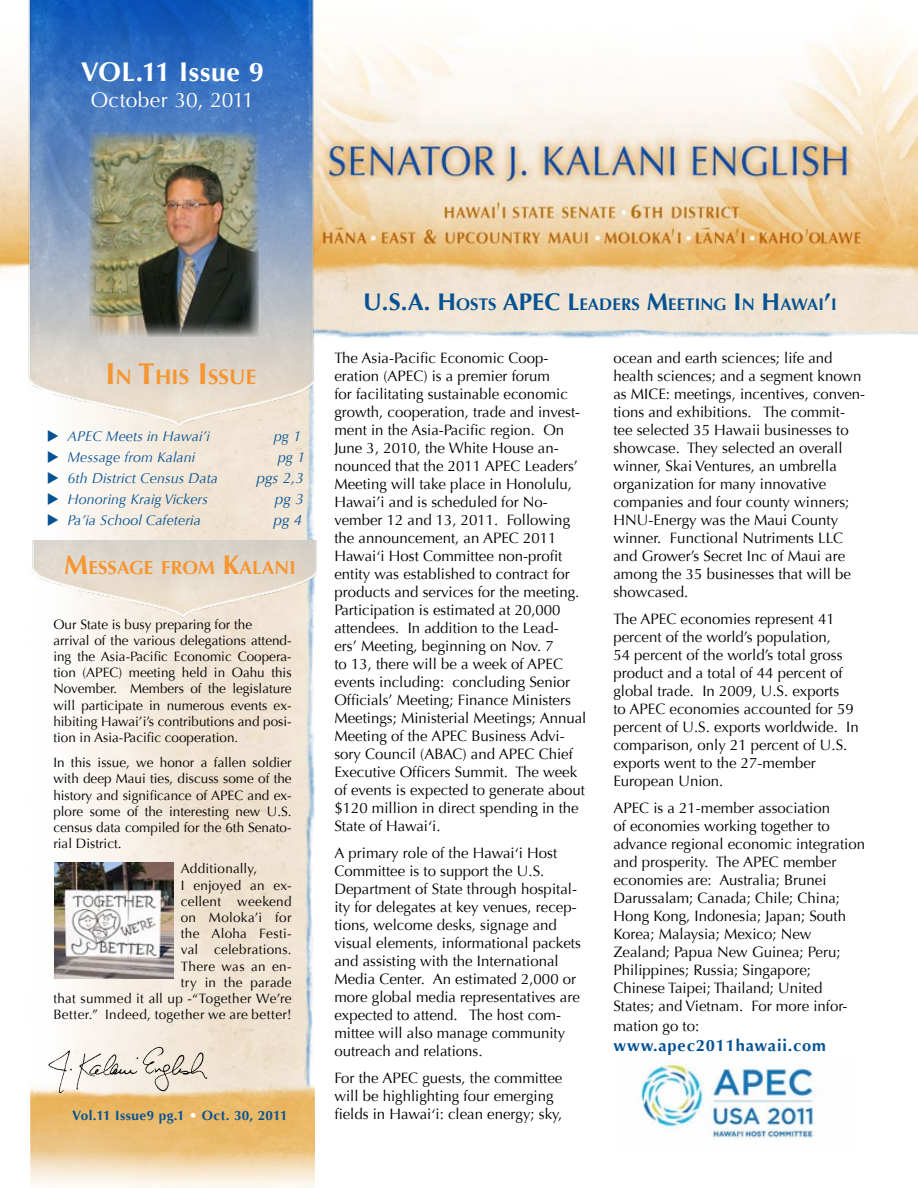
<style>
.page{position:relative;width:918px;height:1188px;background:#fff}
.page>*{position:absolute;margin:0;border:0;box-sizing:border-box;transform-origin:0 0}
.t1{font:700 27px "Optima";letter-spacing:.02em;color:#fff}
.t2{font:21px "Optima";letter-spacing:.01em;color:#fff}
.t3{font:700 21px "Optima";letter-spacing:.005em;color:#f69531}
.t4{font:700 18.9px "Optima";letter-spacing:.005em;color:#f69531}
.t5{font:700 16.8px "Optima";letter-spacing:.005em;color:#045293}
.t6{font:700 16.5px "Optima";letter-spacing:.05em;color:#045293}
.t7{font:15px/18px "Optima";color:#000}
.t8{font:italic 15px "Optima";letter-spacing:.005em;color:#045293}
.t9{font:italic 14.25px "Optima";letter-spacing:.005em;color:#045293}
.t10{font:13.5px/16.2px "Optima";color:#000}
.t11{font:13.5px "Optima";letter-spacing:.02em;color:#000}
.t12{font:13.5px "Optima";letter-spacing:.025em;color:#000}
.t13{font:13.5px "Optima";letter-spacing:.03em;color:#000}
.t14{font:700 13.5px "Optima";letter-spacing:.03em;color:#045293}
.s1{font-size:30px}
.s2{font-size:27px}
.s3{color:#fff}
.s4{font-size:24px}
</style>
<div class="page">
<img style="left:329px;top:291px;width:589px;height:48px">
<img style="left:32px;top:459px;width:285px;height:609px">
<img style="left:0;top:33px;width:918px;height:258px">
<img style="left:30px;top:1068px;width:285px;height:120px">
<img style="left:5px;top:0;width:324px;height:459px">
<img style="left:32px;top:541px;width:285px;height:108px">
<img style="left:35px;top:1044px;width:179px;height:56px">
<img style="left:89px;top:132px;width:170px;height:205px">
<img style="left:54px;top:863px;width:120px;height:116px">
<img style="left:640px;top:1063px;width:176px;height:78px">
<svg style="left:48px;top:430px;width:10px;height:12px"></svg>
<svg style="left:48px;top:451px;width:10px;height:12px"></svg>
<svg style="left:48px;top:472px;width:10px;height:12px"></svg>
<svg style="left:48px;top:493px;width:10px;height:12px"></svg>
<svg style="left:48px;top:514px;width:10px;height:12px"></svg>
<h1 class="t1" style="left:81px;top:57px;width:185px">VOL.11 Issue 9</h1>
<h2 class="t2" style="left:91px;top:87px;width:165px">October 30, 2011</h2>
<h2 class="t3" style="left:105px;top:365px;width:152px"><span class="s1">I</span>N <span class="s1">T</span>HIS <span class="s1">I</span>SSUE</h2>
<p class="t9" style="left:68px;top:428px;width:144px">APEC Meets in Hawai’i</p>
<p class="t9" style="left:274px;top:428px;width:29px">pg 1</p>
<p class="t9" style="left:68px;top:449px;width:129px">Message from Kalani</p>
<p class="t9" style="left:278px;top:449px;width:29px">pg 1</p>
<p class="t9" style="left:68px;top:470px;width:152px">6th District Census Data</p>
<p class="t8" style="left:256px;top:469px;width:49px">pgs 2,3</p>
<p class="t9" style="left:68px;top:491px;width:142px">Honoring Kraig Vickers</p>
<p class="t8" style="left:275px;top:490px;width:30px">pg 3</p>
<p class="t9" style="left:68px;top:512px;width:135px">Pa’ia School Cafeteria</p>
<p class="t8" style="left:273px;top:511px;width:30px">pg 4</p>
<p class="t4" style="left:64px;top:556px;width:230px"><span class="s2">M</span>ESSAGE FROM <span class="s2">K</span>ALANI</p>
<p class="t10" style="left:53px;top:616px;width:240px">Our State is busy preparing for the arrival of the various delegations attend&shy;ing the Asia-Pacific Economic Coopera&shy;tion (APEC) meeting held in Oahu this November. Members of the legislature will participate in numerous events ex&shy;hibiting Hawai’i’s contributions and posi&shy;tion in Asia-Pacific cooperation.</p>
<p class="t10" style="left:53px;top:755px;width:240px;text-align:justify">In this issue, we honor a fallen soldier with deep Maui ties, discuss some of the history and significance of APEC and ex&shy;plore some of the interesting new U.S. census data compiled for the 6th Senato&shy;rial District.</p>
<p class="t10" style="left:181px;top:861px;width:78px">Additionally,</p>
<p class="t10" style="left:181px;top:877px;width:112px">I enjoyed an ex-</p>
<p class="t11" style="left:181px;top:893px;width:112px">cellent weekend</p>
<p class="t12" style="left:181px;top:910px;width:112px">on Moloka’i for</p>
<p class="t12" style="left:181px;top:926px;width:112px">the Aloha Festi-</p>
<p class="t11" style="left:181px;top:942px;width:112px">val celebrations.</p>
<p class="t12" style="left:181px;top:958px;width:112px">There was an en-</p>
<p class="t12" style="left:181px;top:974px;width:112px">try in the parade</p>
<p class="t11" style="left:53px;top:991px;width:240px">that summed it all up -“Together We’re</p>
<p class="t13" style="left:53px;top:1007px;width:240px">Better.” Indeed, together we are better!</p>
<p class="t14" style="left:72px;top:1108px;width:217px">Vol.11 Issue9 pg.1 <span class="s3">•</span> Oct. 30, 2011</p>
<p class="t5" style="left:363px;top:295px;width:472px"><span class="s4">U .S.A. H</span> OSTS <span class="s4">APEC L</span>EADERS <span class="s4">M</span>EETI NG <span class="s4">I</span>N <span class="s4">H</span> AWAI <span class="s4">’</span>I</p>
<p class="t7" style="left:334px;top:349px;width:253px">The Asia-Pacific Economic Coop&shy;eration (APEC) is a premier forum<br>for facilitating sustainable economic growth, cooperation, trade and invest&shy;ment in the Asia-Pacific region. On June 3, 2010, the White House an&shy;nounced that the 2011 APEC Leaders’ Meeting will take place in Honolulu, Hawai’i and is scheduled for No&shy;vember 12 and 13, 2011. Following the announcement, an APEC 2011<br>Hawai‘i Host Committee non-profit entity was established to contract for products and services for the meeting.<br>Participation is estimated at 20,000 attendees. In addition to the Lead-<br>ers’ Meeting, beginning on Nov. 7<br>to 13, there will be a week of APEC events including: concluding Senior Officials’ Meeting; Finance Ministers Meetings; Ministerial Meetings; Annual Meeting of the APEC Business Advi&shy;sory Council (ABAC) and APEC Chief Executive Officers Summit. The week of events is expected to generate about $120 million in direct spending in the State of Hawai‘i.</p>
<p class="t7" style="left:334px;top:844px;width:248px">A primary role of the Hawai‘i Host Committee is to support the U.S.<br>Department of State through hospital&shy;ity for delegates at key venues, recep&shy;tions, welcome desks, signage and visual elements, informational packets and assisting with the International Media Center. An estimated 2,000 or more global media representatives are expected to attend. The host com&shy;mittee will also manage community outreach and relations.</p>
<p class="t7" style="left:334px;top:1069px;width:230px">For the APEC guests, the committee will be highlighting four emerging fields in Hawai‘i: clean energy; sky,</p>
<p class="t7" style="left:613px;top:349px;width:253px">ocean and earth sciences; life and health sciences; and a segment known as MICE: meetings, incentives, conven&shy;tions and exhibitions. The commit&shy;tee selected 35 Hawaii businesses to showcase. They selected an overall winner, Skai Ventures, an umbrella organization for many innovative companies and four county winners; HNU-Energy was the Maui County winner. Functional Nutriments LLC and Grower’s Secret Inc of Maui are among the 35 businesses that will be showcased.</p>
<p class="t7" style="left:613px;top:610px;width:247px">The APEC economies represent 41 percent of the world’s population,<br>54 percent of the world’s total gross product and a total of 44 percent of global trade. In 2009, U.S. exports<br>to APEC economies accounted for 59 percent of U.S. exports worldwide. In comparison, only 21 percent of U.S. exports went to the 27-member<br>European Union.</p>
<p class="t7" style="left:613px;top:799px;width:253px">APEC is a 21-member association<br>of economies working together to advance regional economic integration and prosperity. The APEC member economies are: Australia; Brunei Darussalam; Canada; Chile; China; Hong Kong, Indonesia; Japan; South Korea; Malaysia; Mexico; New Zealand; Papua New Guinea; Peru; Philippines; Russia; Singapore; Chinese Taipei; Thailand; United States; and Vietnam. For more infor-</p>
<p class="t7" style="left:613px;top:1017px;width:87px">mation go to:</p>
<p class="t6" style="left:613px;top:1035px;width:214px">www.apec2011hawaii.com</p>
</div>
